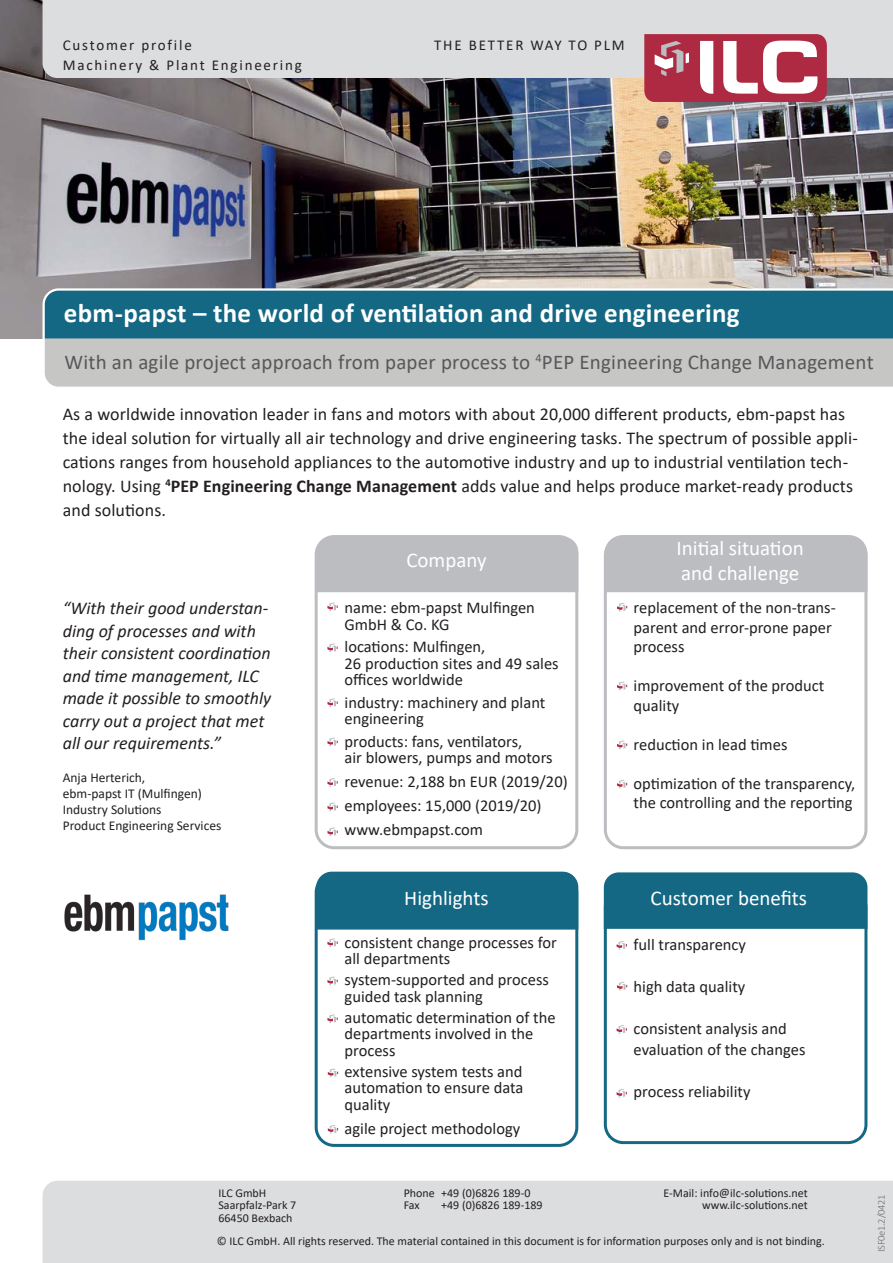
<style>
.page{position:relative;width:893px;height:1263px;background:#fff}
.page>*{position:absolute;margin:0;border:0;box-sizing:border-box;transform-origin:0 0}
.t1{font:700 27px "Calibri";letter-spacing:.01em;color:#fff}
.t2{font:21px "Calibri";letter-spacing:.01em;color:#57585a}
.t3{font:21px "Calibri";color:#fff}
.t4{font:18px/24px "Calibri";letter-spacing:.005em;color:#231f20}
.t5{font:italic 18px/22.5px "Calibri";color:#231f20}
.t6{font:16.5px/16.5px "Calibri";color:#231f20}
.t7{font:15px "Calibri";letter-spacing:.12em;color:#231f20}
.t8{font:13.5px "Calibri";color:#231f20}
.t9{font:12px "Calibri";color:#231f20}
.t10{font:300 10.5px "Calibri";letter-spacing:-.025em;color:#6c6d70}
.s1{font-weight:700}
</style>
<div class="page">
<div style="left:43px;top:1181px;width:850px;height:82px;background:#dcdddf"></div>
<img style="left:0;top:0;width:893px;height:339px">
<div style="left:315px;top:535px;width:263px;height:314px;border:3px solid #bcbdc0;border-radius:18px"></div>
<div style="left:316px;top:537px;width:262px;height:55px;background:#bcbdc0"></div>
<div style="left:604px;top:537px;width:263px;height:312px;border:3px solid #bcbdc0;border-radius:18px"></div>
<div style="left:603px;top:535px;width:265px;height:58px;background:#bcbdc0"></div>
<svg style="left:617px;top:603px;width:10px;height:9px"></svg>
<svg style="left:617px;top:681px;width:10px;height:9px"></svg>
<svg style="left:617px;top:740px;width:10px;height:9px"></svg>
<svg style="left:617px;top:780px;width:10px;height:9px"></svg>
<div style="left:43px;top:0;width:850px;height:78px;background:#dcdddf"></div>
<svg style="left:41px;top:287px;width:852px;height:100px;background:#729aa7"></svg>
<div style="left:315px;top:873px;width:263px;height:274px;border:3px solid #146884;border-radius:18px"></div>
<div style="left:315px;top:871px;width:264px;height:59px;background:#146884"></div>
<svg style="left:327px;top:938px;width:11px;height:9px"></svg>
<svg style="left:327px;top:976px;width:11px;height:9px"></svg>
<svg style="left:328px;top:1068px;width:10px;height:9px"></svg>
<svg style="left:328px;top:1125px;width:10px;height:9px"></svg>
<div style="left:604px;top:888px;width:263px;height:256px;border:3px solid #146884;border-radius:18px"></div>
<div style="left:604px;top:872px;width:263px;height:57px;background:#146884"></div>
<svg style="left:617px;top:982px;width:10px;height:9px"></svg>
<svg style="left:327px;top:602px;width:11px;height:9px"></svg>
<svg style="left:327px;top:643px;width:11px;height:9px"></svg>
<svg style="left:327px;top:698px;width:11px;height:9px"></svg>
<svg style="left:327px;top:737px;width:11px;height:9px"></svg>
<svg style="left:327px;top:778px;width:11px;height:9px"></svg>
<svg style="left:327px;top:802px;width:11px;height:9px"></svg>
<svg style="left:327px;top:827px;width:11px;height:9px"></svg>
<svg style="left:327px;top:1014px;width:11px;height:9px"></svg>
<svg style="left:617px;top:1025px;width:10px;height:9px"></svg>
<svg style="left:617px;top:1089px;width:10px;height:9px"></svg>
<svg style="left:617px;top:941px;width:10px;height:9px"></svg>
<img style="left:64px;top:894px;width:165px;height:47px">
<svg style="left:644px;top:34px;width:183px;height:68px"></svg>
<p class="t7" style="left:63px;top:35px;width:131px">Customer profile</p>
<p class="t7" style="left:63px;top:55px;width:241px">Machinery &amp; Plant Engineering</p>
<p class="t7" style="left:434px;top:35px;width:192px">THE BETTER WAY TO PLM</p>
<p class="t1" style="left:64px;top:294px;width:677px">ebm-papst – the world of ventilation and drive engineering</p>
<p class="t2" style="left:65px;top:347px;width:811px">With an agile project approach from paper process to <sup>4</sup>PEP Engineering Change Management</p>
<p class="t4" style="left:63px;top:401px;width:797px">As a worldwide innovation leader in fans and motors with about 20,000 different products, ebm-papst has the ideal solution for virtually all air technology and drive engineering tasks. The spectrum of possible appli&shy;cations ranges from household appliances to the automotive industry and up to industrial ventilation tech&shy;nology. Using <sup>4</sup><span class="s1">PEP Engineering Change Management</span> adds value and helps produce market-ready products and solutions.</p>
<p class="t3" style="left:406px;top:546px;width:82px">Company</p>
<p class="t3" style="left:676px;top:534px;width:129px">Initial situation</p>
<p class="t3" style="left:681px;top:559px;width:120px">and challenge</p>
<p class="t5" style="left:63px;top:596px;width:210px">“With their good understan&shy;ding of processes and with their consistent coordination and time management, ILC made it possible to smoothly carry out a project that met all our requirements.”</p>
<p class="t8" style="left:63px;top:768px;width:84px">Anja Herterich,</p>
<p class="t8" style="left:63px;top:784px;width:141px">ebm-papst IT (Mulfingen)</p>
<p class="t8" style="left:63px;top:800px;width:100px">Industry Solutions</p>
<p class="t8" style="left:63px;top:816px;width:160px">Product Engineering Services</p>
<p class="t9" style="left:218px;top:1185px;width:49px">ILC GmbH</p>
<p class="t9" style="left:218px;top:1197px;width:79px">Saarpfalz-Park 7</p>
<p class="t9" style="left:218px;top:1209px;width:76px">66450 Bexbach</p>
<p class="t6" style="left:345px;top:599px;width:192px">name: ebm-papst Mulfingen<br>GmbH &amp; Co. KG</p>
<p class="t6" style="left:345px;top:638px;width:142px">locations: Mulfingen,</p>
<p class="t6" style="left:345px;top:654px;width:216px">26 production sites and 49 sales offices worldwide</p>
<p class="t6" style="left:345px;top:693px;width:202px">industry: machinery and plant engineering</p>
<p class="t6" style="left:345px;top:732px;width:179px">products: fans, ventilators,</p>
<p class="t6" style="left:345px;top:749px;width:210px">air blowers, pumps and motors</p>
<p class="t6" style="left:345px;top:773px;width:225px">revenue: 2,188 bn EUR (2019/20)</p>
<p class="t6" style="left:345px;top:797px;width:199px">employees: 15,000 (2019/20)</p>
<p class="t6" style="left:345px;top:821px;width:140px">www.ebmpapst.com</p>
<p class="t6" style="left:634px;top:599px;width:204px">replacement of the non-trans-</p>
<p class="t6" style="left:634px;top:617px;width:200px;line-height:19.5px">parent and error-prone paper process</p>
<p class="t6" style="left:634px;top:677px;width:192px">improvement of the product</p>
<p class="t6" style="left:634px;top:696px;width:47px">quality</p>
<p class="t6" style="left:634px;top:735px;width:155px">reduction in lead times</p>
<p class="t6" style="left:634px;top:773px;width:223px;line-height:19.5px">optimization of the transparency, the controlling and the reporting</p>
<p class="t3" style="left:404px;top:883px;width:86px">Highlights</p>
<p class="t3" style="left:651px;top:883px;width:158px">Customer benefits</p>
<p class="t6" style="left:345px;top:934px;width:214px">consistent change processes for all departments</p>
<p class="t6" style="left:345px;top:971px;width:206px">system-supported and process guided task planning</p>
<p class="t6" style="left:345px;top:1009px;width:213px">automatic determination of the departments involved in the process</p>
<p class="t6" style="left:345px;top:1063px;width:180px;text-align:justify">extensive system tests and automation to ensure data quality</p>
<p class="t6" style="left:345px;top:1120px;width:177px">agile project methodology</p>
<p class="t9" style="left:404px;top:1185px;width:128px">Phone +49 (0)6826 189-0</p>
<p class="t9" style="left:404px;top:1197px;width:18px">Fax</p>
<p class="t9" style="left:441px;top:1197px;width:103px">+49 (0)6826 189-189</p>
<p class="t6" style="left:634px;top:936px;width:114px">full transparency</p>
<p class="t6" style="left:634px;top:978px;width:113px">high data quality</p>
<p class="t6" style="left:634px;top:1020px;width:155px">consistent analysis and</p>
<p class="t6" style="left:634px;top:1041px;width:173px">evaluation of the changes</p>
<p class="t6" style="left:634px;top:1083px;width:118px">process reliability</p>
<p class="t9" style="left:663px;top:1185px;width:146px">E-Mail: info@ilc-solutions.net</p>
<p class="t9" style="left:702px;top:1197px;width:107px">www.ilc-solutions.net</p>
<p class="t9" style="left:217px;top:1233px;width:610px">© ILC GmbH. All rights reserved. The material contained in this document is for information purposes only and is not binding.</p>
<p class="t10" style="left:875px;top:1252px;width:59px;rotate:-90deg">ISF0e1.2/0421</p>
</div>
